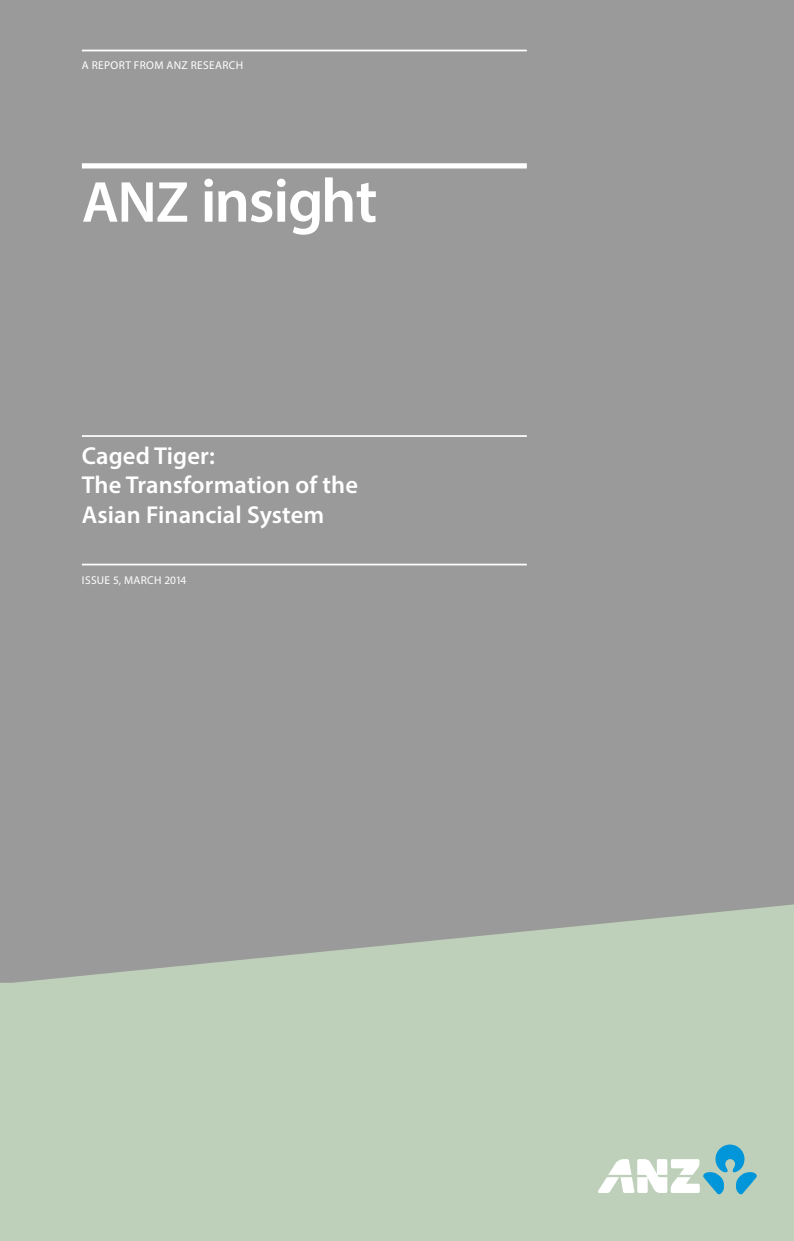
<style>
.page{position:relative;width:794px;height:1241px;background:#fff}
.page>*{position:absolute;margin:0;border:0;box-sizing:border-box;transform-origin:0 0}
.t1{font:600 62.3px "Myriad Pro";letter-spacing:-.02em;color:#fff}
.t2{font:600 24.5px/29.8px "Myriad Pro";letter-spacing:.005em;color:#fff}
.t3{font:11.38px "Myriad Pro";letter-spacing:.03em;color:#fff}
.s1{font-size:58.27px}
</style>
<div class="page">
<div style="left:0;top:0;width:794px;height:1240px;background:#bed0ba"></div>
<svg style="left:598px;top:1144px;width:159px;height:50px"></svg>
<div style="left:0;top:0;width:794px;height:982px;background:#9b9a9a"></div>
<div style="left:82px;top:163px;width:445px;height:5px;background:#fff"></div>
<hr style="left:82px;top:50px;width:445px;height:1px;background:#fff">
<hr style="left:82px;top:435px;width:445px;height:2px;background:#fff">
<hr style="left:82px;top:563px;width:445px;height:2px;background:#fff">
<p class="t3" style="left:82px;top:58px;width:163px">A REPORT FROM ANZ RESEARCH</p>
<h1 class="t1" style="left:82px;top:161px;width:297px"><span class="s1">ANZ</span> insight</h1>
<p class="t2" style="left:82px;top:440px;width:278px">Caged Tiger:<br>The Transformation of the<br>Asian Financial System</p>
<p class="t3" style="left:82px;top:573px;width:106px">ISSUE 5, MARCH 2014</p>
</div>
